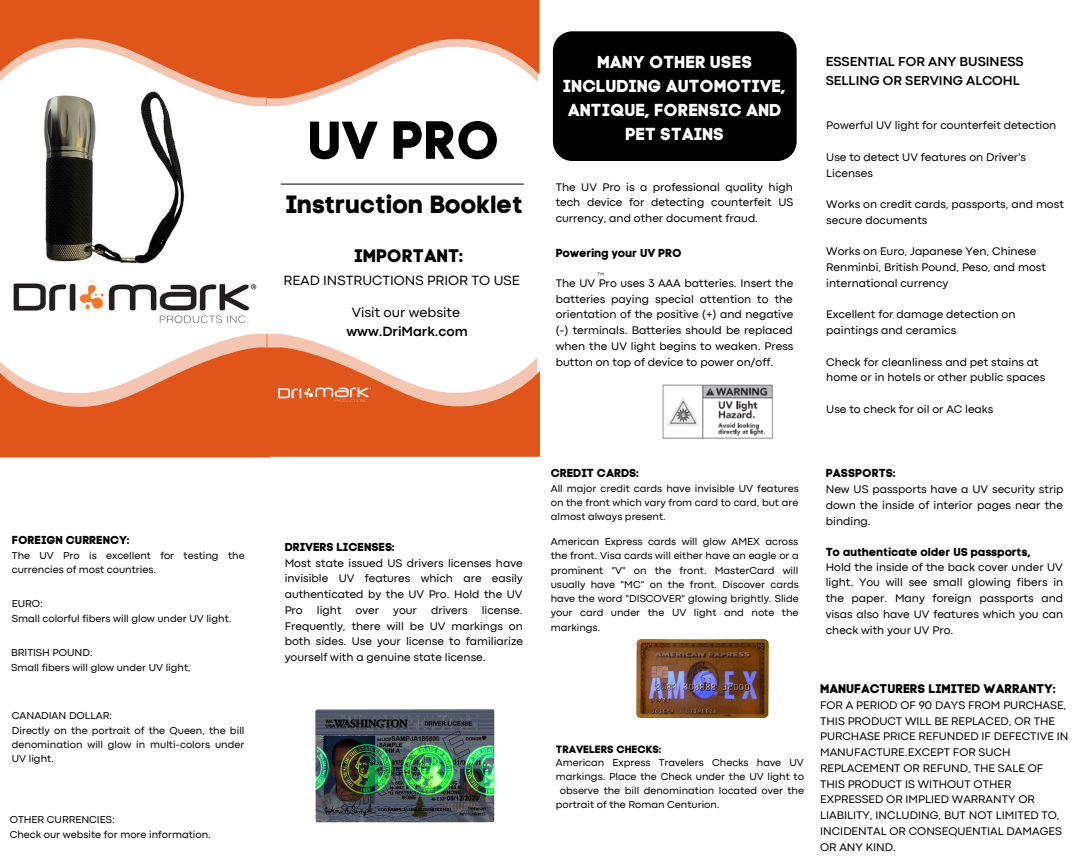
<style>
.page{position:relative;width:1080px;height:864px;background:#fff}
.page>*{position:absolute;margin:0;border:0;box-sizing:border-box;transform-origin:0 0}
.t1{font:53.1px "Code Pro Bold LC";color:#000}
.t2{font:24.8px "Code Pro Bold LC";color:#000}
.t3{font:18px "Code Pro Bold LC";color:#000}
.t4{font:17.2px/24px "Code Pro Bold LC";color:#fff;text-align:center}
.t5{font:14px "Codec Pro";color:#000}
.t6{font:700 14px "Codec Pro";color:#000}
.t7{font:700 13.5px/18.8px "Codec Pro";color:#000}
.t8{font:12.5px "Code Pro Bold LC";color:#000}
.t9{font:11.5px/15.8px "Codec Pro";color:#000}
.t10{font:11.5px "Code Pro Bold LC";color:#000}
.t11{font:10.5px/14.2px "Codec Pro";color:#000}
.t12{font:10.5px "Code Pro Bold LC";color:#000}
</style>
<div class="page">
<img style="left:13px;top:283px;width:244px;height:41px">
<hr style="left:281px;top:184px;width:243px;height:1px;background:#000">
<svg style="left:0;top:0;width:539px;height:106px"></svg>
<svg style="left:0;top:334px;width:540px;height:124px"></svg>
<img style="left:278px;top:385px;width:25px;height:15px">
<img style="left:315px;top:385px;width:56px;height:18px">
<img style="left:25px;top:90px;width:161px;height:174px">
<img style="left:315px;top:709px;width:180px;height:114px">
<img style="left:636px;top:639px;width:133px;height:79px">
<div style="left:553px;top:31px;width:244px;height:130px;background:#000;border-radius:19px"></div>
<svg style="left:598px;top:273px;width:5px;height:3px"></svg>
<img style="left:662px;top:384px;width:112px;height:55px">
<p class="t10" style="left:12px;top:533px;width:120px">FOREIGN CURRENCY:</p>
<p class="t11" style="left:12px;top:549px;width:234px">The UV Pro is excellent for testing the currencies of most countries.</p>
<p class="t11" style="left:12px;top:598px;width:221px">EURO:<br>Small colorful fibers will glow under UV light.</p>
<p class="t11" style="left:11px;top:647px;width:181px">BRITISH POUND:<br>Small fibers will glow under UV light,</p>
<p class="t11" style="left:12px;top:710px;width:234px">CANADIAN DOLLAR:<br>Directly on the portrait of the Queen, the bill denomination will glow in multi-colors under<br>UV light.</p>
<p class="t11" style="left:10px;top:814px;width:203px">OTHER CURRENCIES:<br>Check our website for more information.</p>
<h1 class="t1" style="left:307px;top:108px;width:194px">UV PRO</h1>
<h2 class="t2" style="left:285px;top:190px;width:239px">Instruction Booklet</h2>
<h3 class="t3" style="left:354px;top:245px;width:111px">IMPORTANT:</h3>
<p class="t5" style="left:284px;top:275px;width:238px">READ INSTRUCTIONS PRIOR TO USE</p>
<p class="t5" style="left:352px;top:307px;width:110px">Visit our website</p>
<p class="t6" style="left:346px;top:327px;width:123px">www.DriMark.com</p>
<p class="t10" style="left:285px;top:540px;width:112px">DRIVERS LICENSES:</p>
<p class="t9" style="left:285px;top:556px;width:240px;text-align:justify">Most state issued US drivers licenses have invisible UV features which are easily authenticated by the UV Pro. Hold the UV Pro light over your drivers license.<br>Frequently, there will be UV markings on both sides. Use your license to familiarize yourself with a genuine state license.</p>
<h3 class="t4" style="left:563px;top:50px;width:225px">MANY OTHER USES<br>INCLUDING AUTOMOTIVE,<br>ANTIQUE, FORENSIC AND<br>PET STAINS</h3>
<p class="t9" style="left:556px;top:180px;width:239px;text-align:justify">The UV Pro is a professional quality high tech device for detecting counterfeit US currency, and other document fraud.</p>
<p class="t10" style="left:556px;top:246px;width:128px">Powering your UV PRO</p>
<p class="t9" style="left:556px;top:276px;width:239px;text-align:justify">The UV Pro uses 3 AAA batteries. Insert the batteries paying special attention to the orientation of the positive (+) and negative (-) terminals. Batteries should be replaced when the UV light begins to weaken. Press button on top of device to power on/off.</p>
<p class="t7" style="left:826px;top:53px;width:199px">ESSENTIAL FOR ANY BUSINESS<br>SELLING OR SERVING ALCOHL</p>
<p class="t9" style="left:826px;top:118px;width:232px">Powerful UV light for counterfeit detection</p>
<p class="t9" style="left:826px;top:150px;width:201px">Use to detect UV features on Driver's<br>Licenses</p>
<p class="t9" style="left:826px;top:197px;width:239px">Works on credit cards, passports, and most secure documents</p>
<p class="t9" style="left:826px;top:244px;width:221px">Works on Euro, Japanese Yen, Chinese<br>Renminbi, British Pound, Peso, and most international currency</p>
<p class="t9" style="left:826px;top:307px;width:191px">Excellent for damage detection on paintings and ceramics</p>
<p class="t9" style="left:826px;top:355px;width:220px">Check for cleanliness and pet stains at home or in hotels or other public spaces</p>
<p class="t9" style="left:826px;top:402px;width:169px">Use to check for oil or AC leaks</p>
<p class="t10" style="left:551px;top:466px;width:90px">CREDIT CARDS:</p>
<p class="t10" style="left:826px;top:466px;width:72px">PASSPORTS:</p>
<p class="t11" style="left:551px;top:482px;width:250px;text-align:justify">All major credit cards have invisible UV features on the front which vary from card to card, but are almost always present.</p>
<p class="t11" style="left:551px;top:535px;width:250px;text-align:justify">American Express cards will glow AMEX across the front. Visa cards will either have an eagle or a prominent "V" on the front. MasterCard will usually have "MC" on the front. Discover cards have the word "DISCOVER" glowing brightly. Slide your card under the UV light and note the markings.</p>
<p class="t9" style="left:826px;top:482px;width:239px;text-align:justify">New US passports have a UV security strip down the inside of interior pages near the binding.</p>
<p class="t10" style="left:826px;top:546px;width:207px">To authenticate older US passports,</p>
<p class="t9" style="left:826px;top:560px;width:239px;text-align:justify">Hold the inside of the back cover under UV light. You will see small glowing fibers in the paper. Many foreign passports and visas also have UV features which you can check with your UV Pro.</p>
<p class="t12" style="left:556px;top:743px;width:107px">TRAVELERS CHECKS:</p>
<p class="t11" style="left:556px;top:756px;width:249px">American Express Travelers Checks have UV</p>
<p class="t11" style="left:556px;top:770px;width:250px">markings. Place the Check under the UV light to</p>
<p class="t11" style="left:560px;top:784px;width:246px">observe the bill denomination located over the</p>
<p class="t11" style="left:556px;top:799px;width:165px">portrait of the Roman Centurion.</p>
<p class="t8" style="left:820px;top:681px;width:237px">MANUFACTURERS LIMITED WARRANTY:</p>
<p class="t9" style="left:820px;top:698px;width:250px">FOR A PERIOD OF 90 DAYS FROM PURCHASE, THIS PRODUCT WILL BE REPLACED, OR THE PURCHASE PRICE REFUNDED IF DEFECTIVE IN MANUFACTURE.EXCEPT FOR SUCH REPLACEMENT OR REFUND, THE SALE OF THIS PRODUCT IS WITHOUT OTHER EXPRESSED OR IMPLIED WARRANTY OR LIABILITY, INCLUDING, BUT NOT LIMITED TO, INCIDENTAL OR CONSEQUENTIAL DAMAGES OR ANY KIND.</p>
</div>
